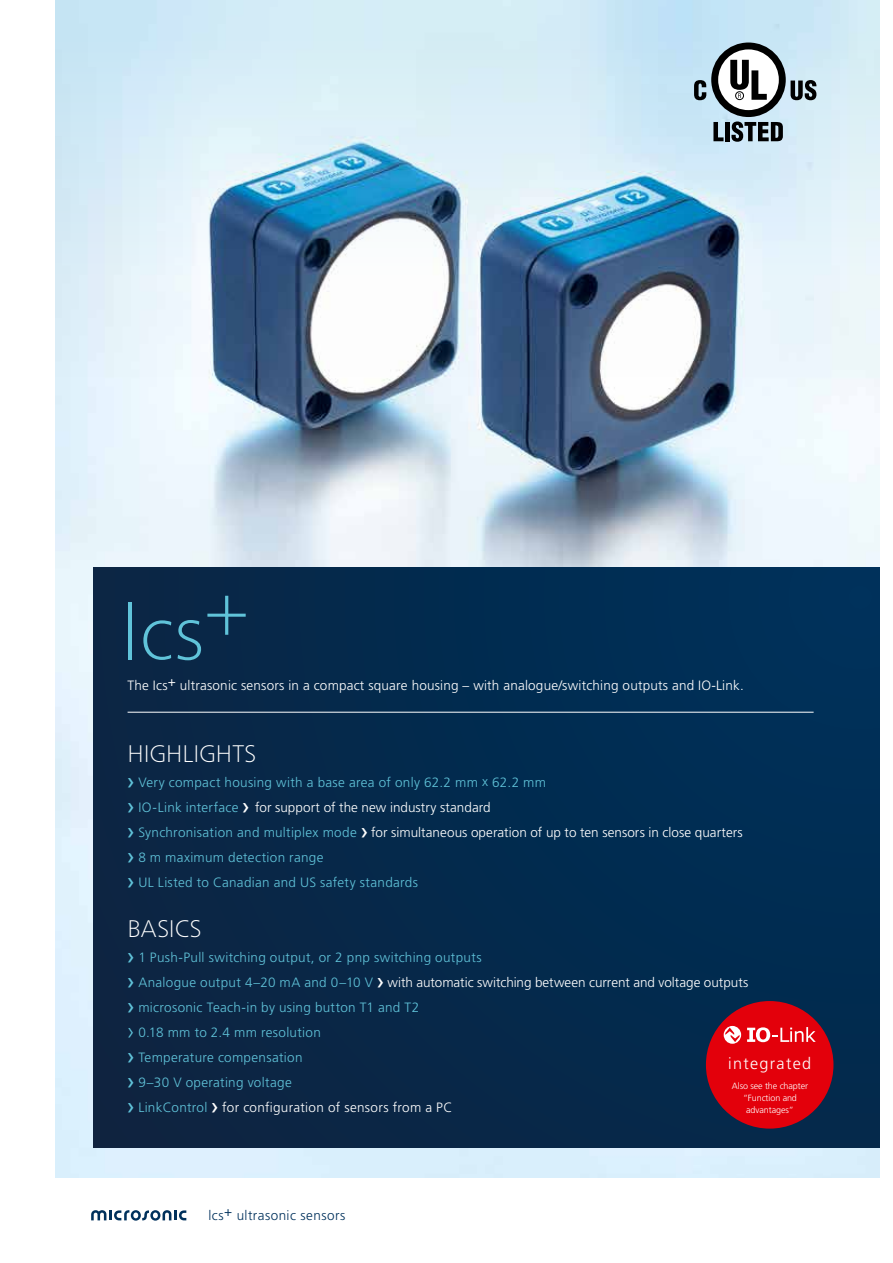
<style>
.page{position:relative;width:893px;height:1263px;background:#fff}
.page>*{position:absolute;margin:0;border:0;box-sizing:border-box;transform-origin:0 0}
.t1{font:100 76.5px "Frutiger Neue LT Pro";color:#60c3d9}
.t2{font:100 24px "Frutiger Neue LT Pro";letter-spacing:-.005em;color:#fff}
.t3{font:300 16.2px "Frutiger LT";letter-spacing:.08em;color:#fff}
.t4{font:300 13.5px/25px "Frutiger LT";letter-spacing:.02em;color:#60c3d9}
.t5{font:300 13.5px "Frutiger LT";letter-spacing:.015em;color:#fff}
.t6{font:300 13.5px "Frutiger LT";letter-spacing:.035em;color:#00315c}
.t7{font:300 9px/12px "Frutiger LT";letter-spacing:-.01em;color:#fff;text-align:center}
.s1{font-weight:400;font-size:23.25px}
.s2{font-weight:400;font-size:23.25px;color:#fff}
.s3{color:#fff}
.s4{font-size:23.25px}
</style>
<div class="page">
<img style="left:55px;top:376px;width:825px;height:802px">
<svg style="left:55px;top:0;width:825px;height:376px;background:#b7d0df"></svg>
<svg style="left:91px;top:1210px;width:95px;height:10px"></svg>
<svg style="left:713px;top:122px;width:10px;height:19px"></svg>
<div style="left:725px;top:122px;width:5px;height:19px;background:#000"></div>
<svg style="left:731px;top:122px;width:52px;height:20px"></svg>
<svg style="left:791px;top:80px;width:25px;height:20px"></svg>
<div style="left:711px;top:43px;width:75px;height:74px;background:#000;border-radius:50%"></div>
<div style="left:718px;top:49px;width:61px;height:61px;background:#fff;border-radius:50%"></div>
<svg style="left:730px;top:60px;width:37px;height:40px"></svg>
<div style="left:735px;top:91px;width:9px;height:9px;border:1px solid #000;border-radius:50%"></div>
<svg style="left:694px;top:80px;width:12px;height:20px"></svg>
<div style="left:94px;top:567px;width:799px;height:580px;background:#04294c"></div>
<hr style="left:128px;top:712px;width:686px;height:1px;background:#fff">
<div style="left:880px;top:0;width:13px;height:1263px;background:#fff"></div>
<div style="left:706px;top:1001px;width:127px;height:127px;background:#e3000b;border-radius:50%"></div>
<svg style="left:724px;top:1026px;width:17px;height:18px"></svg>
<svg style="left:747px;top:1027px;width:69px;height:15px"></svg>
<h1 class="t1" style="left:121px;top:586px;width:128px">lcs+</h1>
<p class="t5" style="left:128px;top:678px;width:618px">The Ics+ ultrasonic sensors in a compact square housing – with analogue/switching outputs and IO-Link.</p>
<h2 class="t2" style="left:128px;top:739px;width:131px">HIGHLIGHTS</h2>
<p class="t4" style="left:128px;top:770px;width:617px"><span class="s1">›</span> Very compact housing with a base area of only 62.2 mm x 62.2 mm<br><span class="s1">›</span> IO-Link interface <span class="s2">›</span> <span class="s3">for support of the new industry standard<br></span><span class="s1">›</span> Synchronisation and multiplex mode <span class="s2">›</span> <span class="s3">for simultaneous operation of up to ten sensors in close quarters </span><span class="s1">›</span> 8 m maximum detection range<br><span class="s1">›</span> UL Listed to Canadian and US safety standards</p>
<h2 class="t2" style="left:128px;top:914px;width:76px">BASICS</h2>
<p class="t4" style="left:128px;top:945px;width:622px"><span class="s1">›</span> 1 Push-Pull switching output, or 2 pnp switching outputs<br><span class="s1">›</span> Analogue output 4–20 mA and 0–10 V <span class="s2">›</span> <span class="s3">with automatic switching between current and voltage outputs </span><span class="s1">›</span> microsonic Teach-in by using button T1 and T2<br><span class="s4">›</span> 0.18 mm to 2.4 mm resolution<br><span class="s1">›</span> Temperature compensation<br><span class="s1">›</span> 9–30 V operating voltage<br><span class="s1">›</span> LinkControl <span class="s2">›</span> <span class="s3">for configuration of sensors from a PC</span></p>
<p class="t3" style="left:728px;top:1054px;width:84px">integrated</p>
<p class="t7" style="left:732px;top:1080px;width:78px">Also see the chapter “Function and advantages”</p>
<p class="t6" style="left:208px;top:1208px;width:139px">lcs+ ultrasonic sensors</p>
</div>
